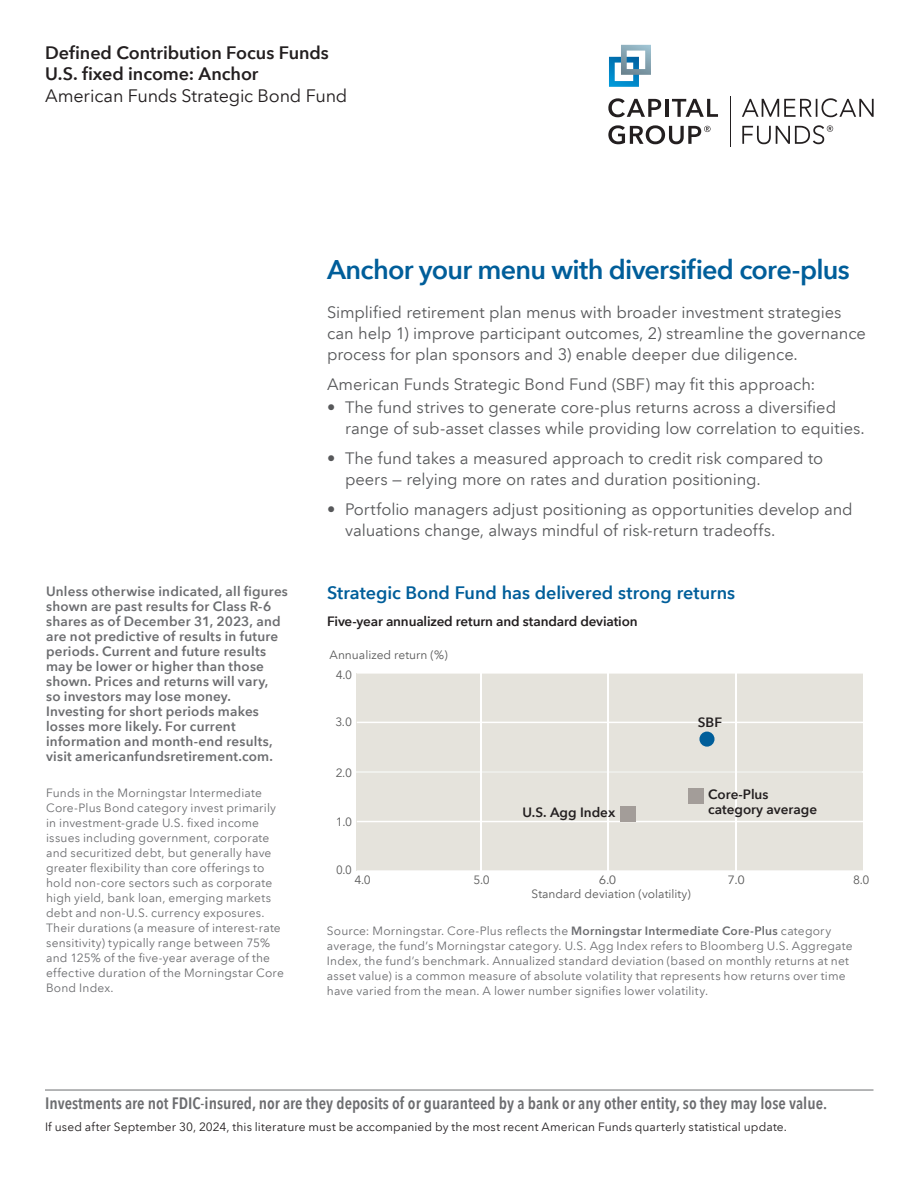
<style>
.page{position:relative;width:918px;height:1188px;background:#fff}
.page>*{position:absolute;margin:0;border:0;box-sizing:border-box;transform-origin:0 0}
.t1{font:600 27px "Avenir Next LT Com";letter-spacing:-.025em;color:#005e9a}
.t2{font:600 18px/21.6px "Avenir Next LT Com";letter-spacing:-.005em;color:#231f20}
.t3{font:600 18px "Avenir Next LT Com";color:#005e9a}
.t4{font:18px "Avenir Next LT Com";letter-spacing:-.01em;color:#231f20}
.t5{font:16.5px/21px "Avenir Next LT Com";letter-spacing:-.005em;color:#57585a}
.t6{font:600 condensed 16.5px "Avenir Next LT Com";color:#6c6d70}
.t7{font:600 13.5px/15px "Avenir Next LT Com";letter-spacing:.015em;color:#6c6d70}
.t8{font:600 13.5px "Avenir Next LT Com";letter-spacing:-.01em;color:#231f20}
.t9{font:12px/15px "Avenir Next LT Com";letter-spacing:.015em;color:#6c6d70}
.t10{font:12px "Avenir Next LT Com";letter-spacing:.01em;color:#231f20}
.t11{font:12px "Avenir Next LT Com";color:#595959}
.t12{font:12px "Avenir Next LT Com";color:#595959;scale:1.08 1}
.s1{font-weight:600}
</style>
<div class="page">
<hr style="left:45px;top:1090px;width:828px;height:1px;background:#6c6d70">
<hr style="left:730px;top:96px;width:1px;height:51px;background:#231f20">
<svg style="left:608px;top:98px;width:53px;height:19px"></svg>
<hr style="left:665px;top:99px;width:3px;height:18px;background:#231f20">
<svg style="left:672px;top:99px;width:46px;height:18px"></svg>
<svg style="left:608px;top:125px;width:103px;height:19px"></svg>
<svg style="left:742px;top:98px;width:132px;height:19px"></svg>
<svg style="left:609px;top:45px;width:42px;height:42px"></svg>
<svg style="left:742px;top:125px;width:91px;height:19px"></svg>
<div style="left:356px;top:673px;width:507px;height:197px;background:#e5e3dc"></div>
<hr style="left:357px;top:821px;width:507px;height:1px;background:#fff">
<hr style="left:357px;top:722px;width:507px;height:1px;background:#fff">
<hr style="left:357px;top:672px;width:507px;height:2px;background:#fff">
<hr style="left:608px;top:673px;width:1px;height:198px;background:#fff">
<hr style="left:735px;top:673px;width:2px;height:198px;background:#fff">
<hr style="left:480px;top:673px;width:2px;height:198px;background:#fff">
<div style="left:699px;top:732px;width:16px;height:15px;background:#005e9a;border-radius:50%"></div>
<div style="left:688px;top:789px;width:15px;height:15px;background:#a39d99"></div>
<div style="left:620px;top:806px;width:15px;height:15px;background:#a39d99"></div>
<hr style="left:737px;top:771px;width:126px;height:2px;background:#f0f1ed">
<hr style="left:609px;top:771px;width:126px;height:2px;background:#f0f1ed">
<hr style="left:482px;top:771px;width:126px;height:2px;background:#f0f1ed">
<hr style="left:356px;top:771px;width:124px;height:2px;background:#f0f1ed">
<h2 class="t2" style="left:45px;top:41px;width:285px">Defined Contribution Focus Funds<br>U.S. fixed income: Anchor</h2>
<h2 class="t4" style="left:45px;top:85px;width:304px">American Funds Strategic Bond Fund</h2>
<p class="t7" style="left:46px;top:584px;width:243px">Unless otherwise indicated, all figures shown are past results for Class R-6 shares as of December 31, 2023, and are not predictive of results in future periods. Current and future results may be lower or higher than those shown. Prices and returns will vary,<br>so investors may lose money.<br>Investing for short periods makes losses more likely. For current information and month-end results, visit americanfundsretirement.com.</p>
<p class="t9" style="left:46px;top:786px;width:239px">Funds in the Morningstar Intermediate Core-Plus Bond category invest primarily in investment-grade U.S. fixed income issues including government, corporate and securitized debt, but generally have greater flexibility than core offerings to hold non-core sectors such as corporate high yield, bank loan, emerging markets debt and non-U.S. currency exposures.<br>Their durations (a measure of interest-rate sensitivity) typically range between 75% and 125% of the five-year average of the effective duration of the Morningstar Core Bond Index.</p>
<h1 class="t1" style="left:327px;top:253px;width:524px">Anchor your menu with diversified core-plus</h1>
<h3 class="t5" style="left:327px;top:302px;width:540px">Simplified retirement plan menus with broader investment strategies can help 1) improve participant outcomes, 2) streamline the governance process for plan sponsors and 3) enable deeper due diligence.</h3>
<h3 class="t5" style="left:327px;top:374px;width:490px">American Funds Strategic Bond Fund (SBF) may fit this approach:</h3>
<h3 class="t5" style="left:345px;top:396px;width:521px;text-indent:-18px">• The fund strives to generate core-plus returns across a diversified range of sub-asset classes while providing low correlation to equities.</h3>
<h3 class="t5" style="left:345px;top:447px;width:480px;text-indent:-18px">• The fund takes a measured approach to credit risk compared to peers — relying more on rates and duration positioning.</h3>
<h3 class="t5" style="left:345px;top:498px;width:509px;text-indent:-18px">• Portfolio managers adjust positioning as opportunities develop and valuations change, always mindful of risk-return tradeoffs.</h3>
<h2 class="t3" style="left:327px;top:581px;width:410px">Strategic Bond Fund has delivered strong returns</h2>
<p class="t8" style="left:327px;top:613px;width:312px">Five-year annualized return and standard deviation</p>
<p class="t11" style="left:330px;top:648px;width:120px">Annualized return (%)</p>
<p class="t11" style="left:336px;top:667px;width:18px">4.0</p>
<p class="t11" style="left:335px;top:714px;width:18px">3.0</p>
<p class="t11" style="left:336px;top:765px;width:18px">2.0</p>
<p class="t11" style="left:336px;top:815px;width:18px">1.0</p>
<p class="t8" style="left:698px;top:715px;width:26px">SBF</p>
<p class="t8" style="left:708px;top:786px;width:62px">Core-Plus</p>
<p class="t8" style="left:522px;top:804px;width:94px">U.S. Agg Index</p>
<p class="t8" style="left:708px;top:801px;width:111px">category average</p>
<p class="t11" style="left:336px;top:863px;width:17px">0.0</p>
<p class="t11" style="left:355px;top:872px;width:18px">4.0</p>
<p class="t11" style="left:473px;top:872px;width:18px">5.0</p>
<p class="t12" style="left:599px;top:872px;width:18px">6.0</p>
<p class="t11" style="left:853px;top:872px;width:18px">8.0</p>
<p class="t12" style="left:728px;top:872px;width:18px">7.0</p>
<p class="t11" style="left:532px;top:887px;width:161px">Standard deviation (volatility)</p>
<p class="t9" style="left:327px;top:923px;width:527px">Source: Morningstar. Core-Plus reflects the <span class="s1">Morningstar Intermediate Core-Plus</span> category average, the fund’s Morningstar category. U.S. Agg Index refers to Bloomberg U.S. Aggregate Index, the fund’s benchmark. Annualized standard deviation (based on monthly returns at net asset value) is a common measure of absolute volatility that represents how returns over time have varied from the mean. A lower number signifies lower volatility.</p>
<h3 class="t6" style="left:45px;top:1093px;width:784px">Investments are not FDIC-insured, nor are they deposits of or guaranteed by a bank or any other entity, so they may lose value.</h3>
<p class="t10" style="left:45px;top:1120px;width:743px">If used after September 30, 2024, this literature must be accompanied by the most recent American Funds quarterly statistical update.</p>
</div>
